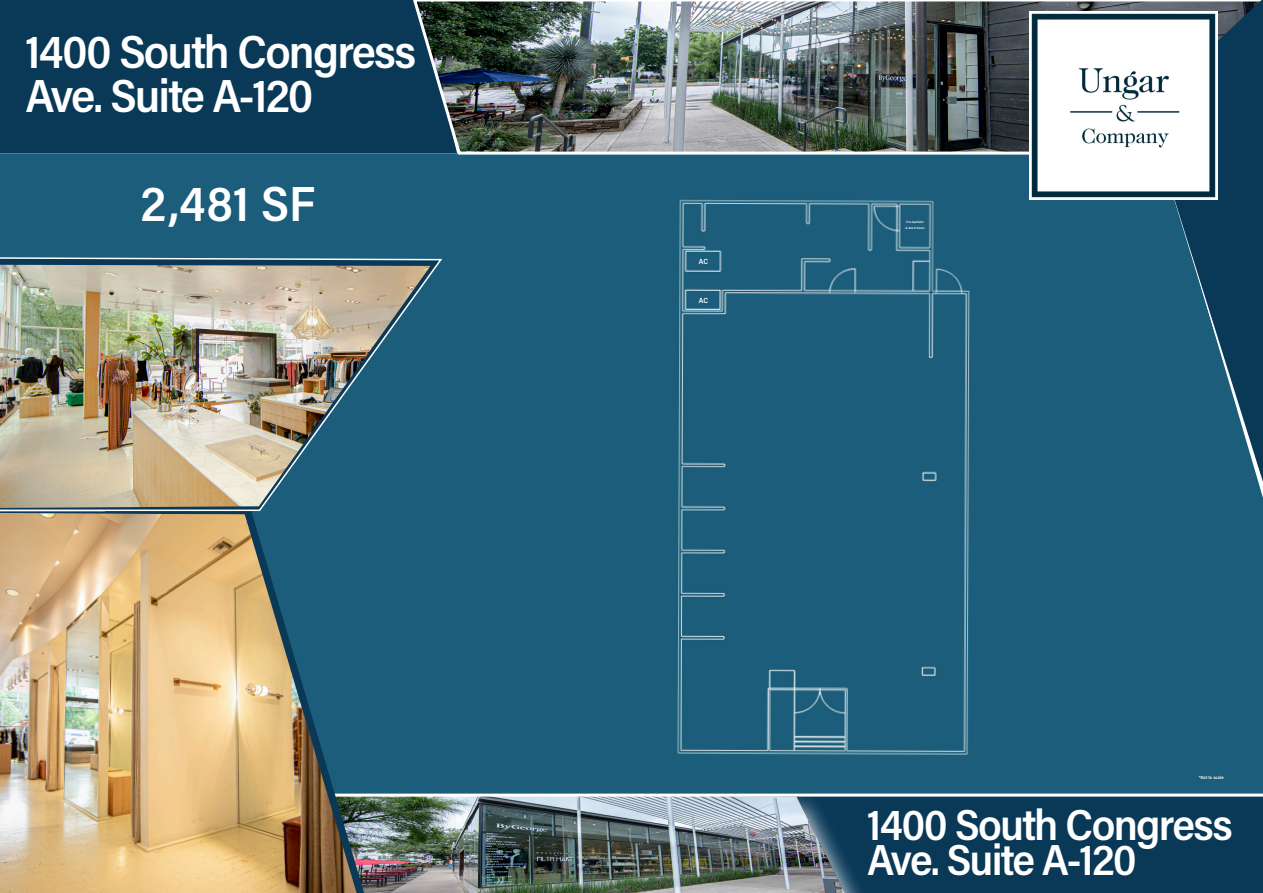
<style>
.page{position:relative;width:1263px;height:893px;background:#fff}
.page>*{position:absolute;margin:0;border:0;box-sizing:border-box;transform-origin:0 0}
.HOUSE{font:600 49.5px "Acumin Pro Semi Cond";color:#fff}
.HOUSE-2{font:600 46.5px "Acumin Pro Semi Cond";letter-spacing:-.04em;color:#fff}
.HOUSE-3{font:600 43.5px "Acumin Pro Semi Cond";letter-spacing:-.04em;color:#fff}
.HOUSE-4{font:600 7.5px "Acumin Pro Semi Cond";color:#fff}
.HOUSE-5{font:600 4.5px "Acumin Pro Semi Cond";color:#fff}
.HOUSE-6{font:600 3px "Acumin Pro Semi Cond";color:#fff}
</style>
<div class="page">
<div style="left:304px;top:797px;width:959px;height:96px;background:#0a3957"></div>
<div style="left:279px;top:787px;width:596px;height:106px;background:#fff;opacity:.82"></div>
<img style="left:364px;top:799px;width:481px;height:94px">
<div style="left:0;top:153px;width:1263px;height:646px;background:#1b5d7a"></div>
<svg style="left:0;top:256px;width:444px;height:256px"></svg>
<img style="left:0;top:265px;width:431px;height:243px">
<svg style="left:0;top:511px;width:364px;height:382px;fill:#1b5d7a"></svg>
<img style="left:0;top:513px;width:357px;height:380px">
<div style="left:0;top:0;width:411px;height:153px;background:#0a3957"></div>
<img style="left:411px;top:0;width:852px;height:506px">
<svg style="left:1115px;top:0;width:148px;height:482px;fill:#1b5d7a"></svg>
<img style="left:1029px;top:11px;width:189px;height:189px">
<p class="HOUSE-2" style="left:26px;top:20px;width:392px">1400 South Congress</p>
<p class="HOUSE-2" style="left:26px;top:63px;width:289px">Ave. Suite A-120</p>
<p class="HOUSE" style="left:141px;top:169px;width:176px">2,481 SF</p>
<p class="HOUSE-4" style="left:699px;top:256px;width:11px">AC</p>
<p class="HOUSE-4" style="left:699px;top:295px;width:11px">AC</p>
<p class="HOUSE-6" style="left:906px;top:220px;width:19px">Fire Sprinkler</p>
<p class="HOUSE-6" style="left:905px;top:226px;width:20px">&amp; Alarm Room</p>
<p class="HOUSE-5" style="left:1199px;top:774px;width:26px">*Not to scale</p>
<p class="HOUSE-3" style="left:867px;top:795px;width:367px">1400 South Congress</p>
<p class="HOUSE-3" style="left:867px;top:829px;width:271px">Ave. Suite A-120</p>
</div>
